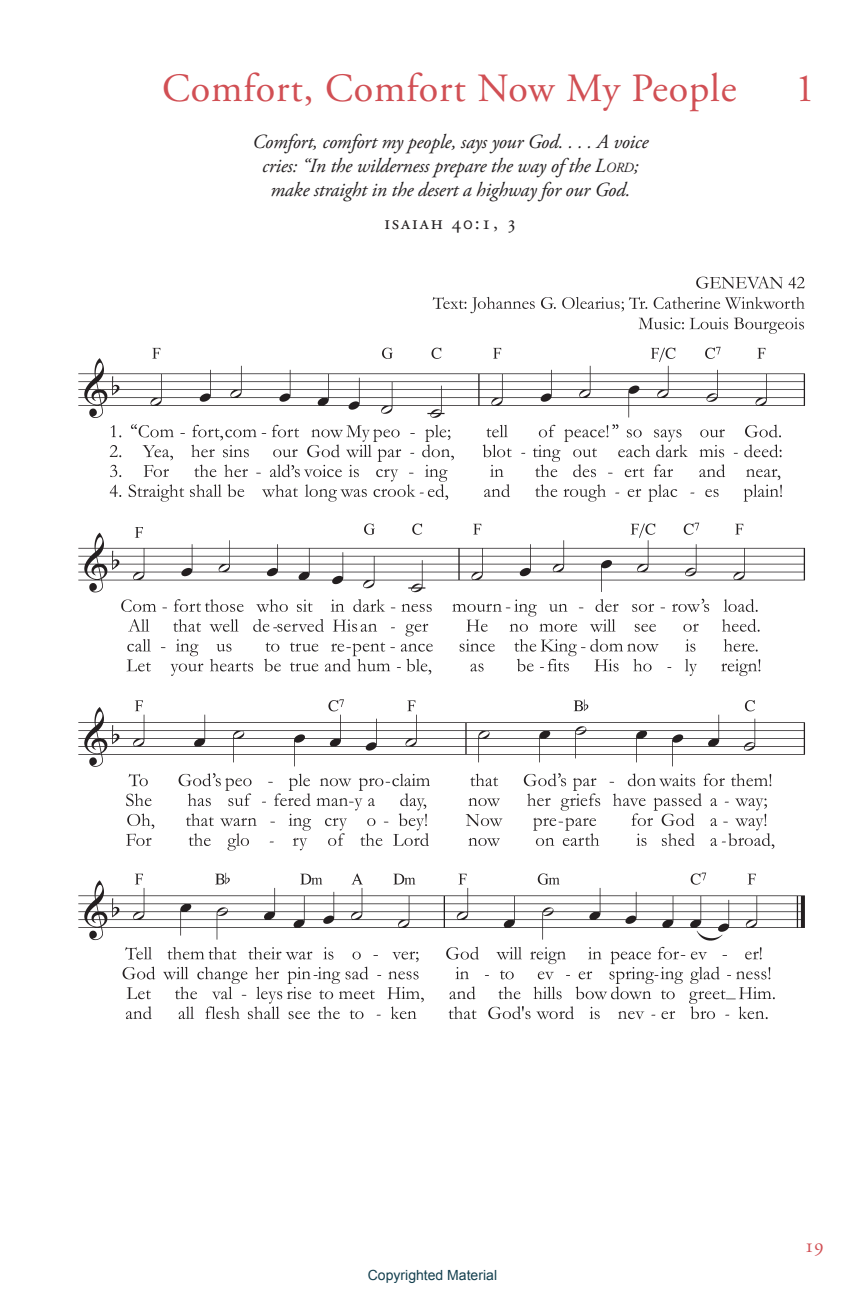
<style>
.page{position:relative;width:865px;height:1297px;background:#fff}
.page>*{position:absolute;margin:0;border:0;box-sizing:border-box;transform-origin:0 0}
.t1{font:40px "Adobe Garamond Pro";letter-spacing:-.01em;color:#d14f54}
.t2{font:italic 20px/24px "Adobe Garamond Pro";letter-spacing:-.01em;color:#231f20;text-align:center}
.t3{font:20px "Adobe Garamond Pro";letter-spacing:.09em;color:#231f20}
.t4{font:20px "Adobe Garamond Pro";color:#d14f54}
.t5{font:14px "Arial";color:#14404f}
.s1{font-style:inherit}
.s2{font-size:14px}
</style>
<div class="page">
<img style="left:78px;top:276px;width:727px;height:744px">
<h1 class="t1" style="left:162px;top:64px;width:575px">Comfort, Comfort Now My People</h1>
<h1 class="t1" style="left:794px;top:64px;width:21px">1</h1>
<p class="t2" style="left:252px;top:130px;width:397px">Comfort, comfort my people, says your God. . . . A voice cries: “In the wilderness prepare the way of the <span class="s1">L</span><span class="s2">ord</span>; make straight in the desert a highway for our God.</p>
<p class="t3" style="left:384px;top:211px;width:134px">isaiah 40:1, 3</p>
<p class="t5" style="left:368px;top:1265px;width:131px">Copyrighted Material</p>
<p class="t4" style="left:804px;top:1233px;width:21px">19</p>
</div>
